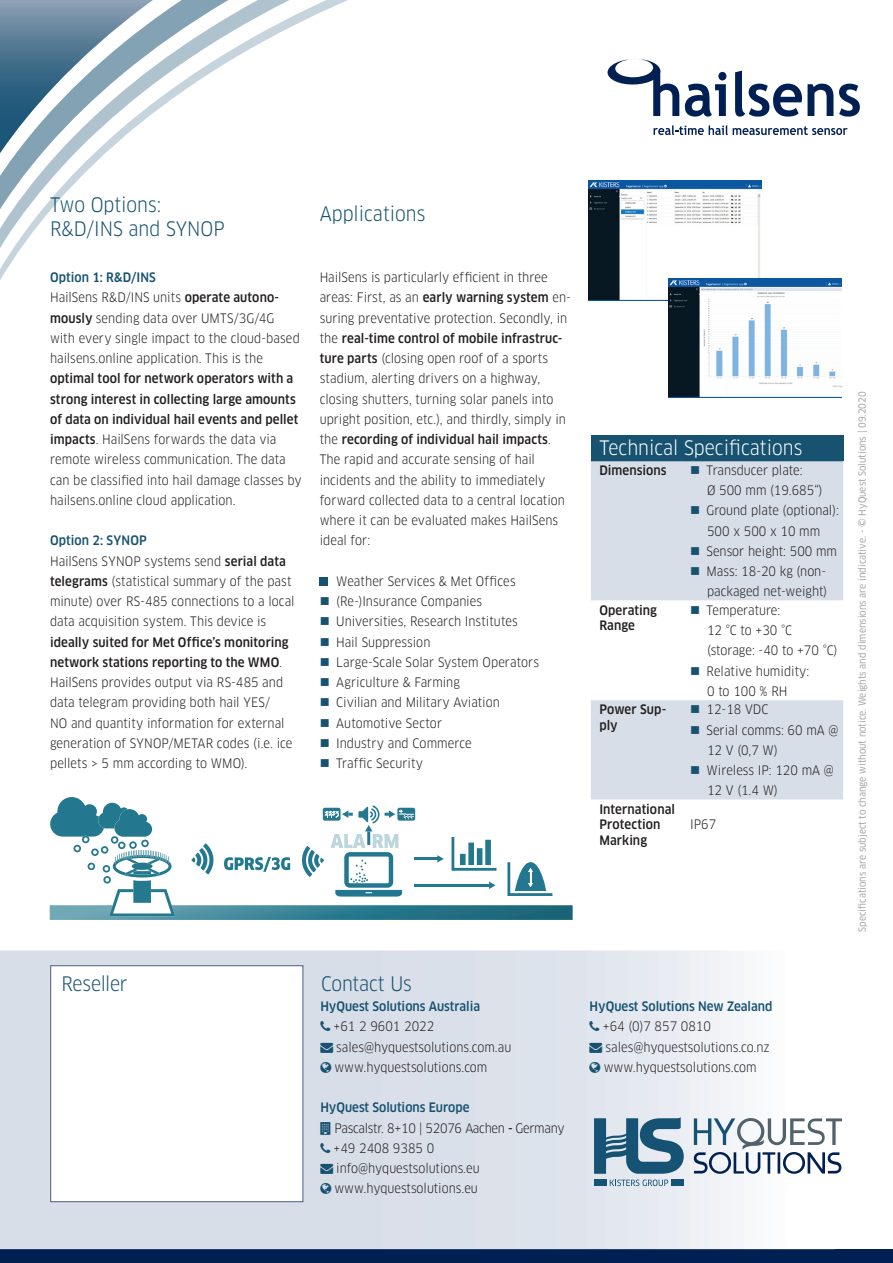
<style>
.page{position:relative;width:893px;height:1263px;background:#fff}
.page>*{position:absolute;margin:0;border:0;box-sizing:border-box;transform-origin:0 0}
.t1{font:condensed 19.5px/24px "Clan OT";color:#175270}
.t2{font:condensed 19.5px "Clan OT";color:#fff}
.t3{font:condensed 12.75px/20.2px "Clan OT";color:#231f20}
.t4{font:condensed 12.75px/20.2px "Clan OT";letter-spacing:-.02em;color:#231f20}
.t5{font:500 condensed 12.75px/15.3px "Clan OT";letter-spacing:.005em;color:#231f20}
.t6{font:500 condensed 12.75px "Clan OT";color:#175270}
.t7{font:9.75px "Clan OT Narrow News";color:#a8a9ad}
.s1{font-weight:500;color:#175270}
.s2{font-weight:500}
.s3{color:#175270}
</style>
<div class="page">
<svg style="left:0;top:0;width:348px;height:280px"></svg>
<div style="left:0;top:1249px;width:893px;height:14px;background:#002053"></div>
<svg style="left:0;top:950px;width:744px;height:299px;background:#dde2eb"></svg>
<div style="left:50px;top:965px;width:253px;height:237px;background:#fff;border:1px solid #4a5e7f"></div>
<svg style="left:694px;top:1118px;width:148px;height:56px"></svg>
<svg style="left:594px;top:1117px;width:90px;height:69px;background:#7295ab"></svg>
<div style="left:320px;top:577px;width:8px;height:9px;background:#175270"></div>
<svg style="left:50px;top:797px;width:523px;height:123px"></svg>
<img style="left:588px;top:181px;width:174px;height:119px">
<img style="left:668px;top:278px;width:174px;height:120px">
<svg style="left:685px;top:72px;width:41px;height:45px"></svg>
<svg style="left:735px;top:71px;width:98px;height:46px"></svg>
<svg style="left:839px;top:84px;width:21px;height:33px"></svg>
<svg style="left:654px;top:125px;width:193px;height:10px"></svg>
<svg style="left:608px;top:59px;width:71px;height:57px"></svg>
<div style="left:591px;top:435px;width:252px;height:25px;background:#175270"></div>
<div style="left:591px;top:461px;width:252px;height:140px;background:#d8dee8"></div>
<div style="left:591px;top:700px;width:252px;height:100px;background:#d8dee8"></div>
<hr style="left:591px;top:460px;width:91px;height:1px;background:#175270">
<hr style="left:682px;top:460px;width:161px;height:1px;background:#175270">
<svg style="left:320px;top:1121px;width:10px;height:13px"></svg>
<svg style="left:320px;top:1143px;width:10px;height:10px"></svg>
<svg style="left:320px;top:1183px;width:11px;height:11px"></svg>
<svg style="left:320px;top:1021px;width:10px;height:10px"></svg>
<svg style="left:320px;top:1062px;width:11px;height:11px"></svg>
<svg style="left:590px;top:1021px;width:10px;height:10px"></svg>
<svg style="left:590px;top:1062px;width:11px;height:11px"></svg>
<h1 class="t1" style="left:50px;top:193px;width:176px">Two Options:<br>R&amp;D/INS and SYNOP</h1>
<p class="t3" style="left:50px;top:267px;width:251px"><span class="s1">Option 1: R&amp;D/INS<br></span>HailSens R&amp;D/INS units <span class="s2">operate autono&shy;mously</span> sending data over UMTS/3G/4G with every single impact to the cloud-based hailsens.online application. This is the</p>
<p class="t3" style="left:50px;top:368px;width:253px"><span class="s2">optimal tool for network operators with a strong interest in collecting large amounts of data on individual hail events and pellet impacts</span>. HailSens forwards the data via remote wireless communication. The data can be classified into hail damage classes by hailsens.online cloud application.</p>
<p class="t3" style="left:50px;top:530px;width:246px"><span class="s1">Option 2: SYNOP<br></span>HailSens SYNOP systems send <span class="s2">serial data telegrams</span> (statistical summary of the past minute) over RS-485 connections to a local data acquisition system. This device is</p>
<p class="t3" style="left:50px;top:632px;width:244px"><span class="s2">ideally suited for Met Office’s monitoring network stations reporting to the WMO</span>.<br>HailSens provides output via RS-485 and data telegram providing both hail YES/<br>NO and quantity information for external generation of SYNOP/METAR codes (i.e. ice pellets &gt; 5 mm according to WMO).</p>
<h1 class="t1" style="left:320px;top:202px;width:107px">Applications</h1>
<p class="t3" style="left:320px;top:267px;width:253px">HailSens is particularly efficient in three areas: First, as an <span class="s2">early warning system</span> en&shy;suring preventative protection. Secondly, in the <span class="s2">real-time control of mobile infrastruc&shy;ture parts</span> (closing open roof of a sports stadium, alerting drivers on a highway, closing shutters, turning solar panels into upright position, etc.), and thirdly, simply in the <span class="s2">recording of individual hail impacts</span>.<br>The rapid and accurate sensing of hail incidents and the ability to immediately forward collected data to a central location where it can be evaluated makes HailSens ideal for:</p>
<p class="t3" style="left:336px;top:571px;width:181px">Weather Services &amp; Met Offices</p>
<p class="t3" style="left:320px;top:591px;width:164px"><span class="s3">■</span> (Re-)Insurance Companies</p>
<p class="t3" style="left:320px;top:611px;width:200px"><span class="s3">■</span> Universities, Research Institutes</p>
<p class="t3" style="left:320px;top:632px;width:112px"><span class="s3">■</span> Hail Suppression</p>
<p class="t3" style="left:320px;top:652px;width:221px"><span class="s3">■</span> Large-Scale Solar System Operators</p>
<p class="t3" style="left:320px;top:672px;width:142px"><span class="s3">■</span> Agriculture &amp; Farming</p>
<p class="t3" style="left:320px;top:692px;width:182px"><span class="s3">■</span> Civilian and Military Aviation</p>
<p class="t3" style="left:320px;top:713px;width:124px"><span class="s3">■</span> Automotive Sector</p>
<p class="t3" style="left:320px;top:733px;width:154px"><span class="s3">■</span> Industry and Commerce</p>
<p class="t3" style="left:320px;top:753px;width:105px"><span class="s3">■</span> Traffic Security</p>
<h1 class="t2" style="left:599px;top:437px;width:204px">Technical Specifications</h1>
<p class="t5" style="left:599px;top:463px;width:69px">Dimensions</p>
<p class="t3" style="left:707px;top:460px;width:117px;text-indent:-17px"><span class="s3">■</span> Transducer plate:<br>Ø 500 mm (19.685“)</p>
<p class="t3" style="left:690px;top:500px;width:150px;text-align:center"><span class="s3">■</span> Ground plate (optional):<br>500 x 500 x 10 mm</p>
<p class="t3" style="left:690px;top:541px;width:148px"><span class="s3">■</span> Sensor height: 500 mm</p>
<p class="t3" style="left:690px;top:561px;width:139px;text-align:right"><span class="s3">■</span> Mass: 18-20 kg (non&shy;packaged net-weight)</p>
<p class="t5" style="left:599px;top:603px;width:59px">Operating<br>Range</p>
<p class="t3" style="left:707px;top:600px;width:132px;text-indent:-17px"><span class="s3">■</span> Temperature:<br>12 °C to +30 °C (storage: -40 to +70 °C)</p>
<p class="t3" style="left:690px;top:661px;width:121px;text-align:center"><span class="s3">■</span> Relative humidity:<br>0 to 100 % RH</p>
<p class="t5" style="left:599px;top:702px;width:68px">Power Sup&shy;ply</p>
<p class="t3" style="left:690px;top:700px;width:80px"><span class="s3">■</span> 12-18 VDC</p>
<p class="t3" style="left:707px;top:720px;width:133px;text-indent:-17px"><span class="s3">■</span> Serial comms: 60 mA @<br>12 V (0,7 W)</p>
<p class="t3" style="left:707px;top:760px;width:128px;text-indent:-17px"><span class="s3">■</span> Wireless IP: 120 mA @<br>12 V (1.4 W)</p>
<p class="t5" style="left:599px;top:802px;width:77px">International<br>Protection<br>Marking</p>
<p class="t3" style="left:690px;top:814px;width:28px">IP67</p>
<h1 class="t1" style="left:62px;top:972px;width:67px">Reseller</h1>
<h1 class="t1" style="left:321px;top:972px;width:92px">Contact Us</h1>
<p class="t6" style="left:320px;top:999px;width:161px">HyQuest Solutions Australia</p>
<p class="t3" style="left:334px;top:1016px;width:102px">+61 2 9601 2022</p>
<p class="t3" style="left:334px;top:1037px;width:178px;text-indent:-14px"><span class="s3">→</span> sales@hyquestsolutions.com.au www.hyquestsolutions.com</p>
<p class="t4" style="left:334px;top:1097px;width:233px;text-indent:-13px"><span class="s1">HyQuest Solutions Europe<br></span>Pascalstr. 8+10 | 52076 Aachen <span class="s2">-</span> Germany +49 2408 9385 0</p>
<p class="t3" style="left:320px;top:1158px;width:161px;text-align:right"><span class="s3">→</span> info@hyquestsolutions.eu www.hyquestsolutions.eu</p>
<p class="t6" style="left:590px;top:999px;width:184px">HyQuest Solutions New Zealand</p>
<p class="t3" style="left:603px;top:1016px;width:110px">+64 (0)7 857 0810</p>
<p class="t3" style="left:590px;top:1037px;width:182px;text-align:center"><span class="s3">→</span> sales@hyquestsolutions.co.nz www.hyquestsolutions.com</p>
<p class="t7" style="left:856px;top:932px;width:542px;rotate:-90deg">Specifications are subject to change without notice. Weights and dimensions are indicative. - © HyQuest Solutions | 09.2020</p>
</div>
